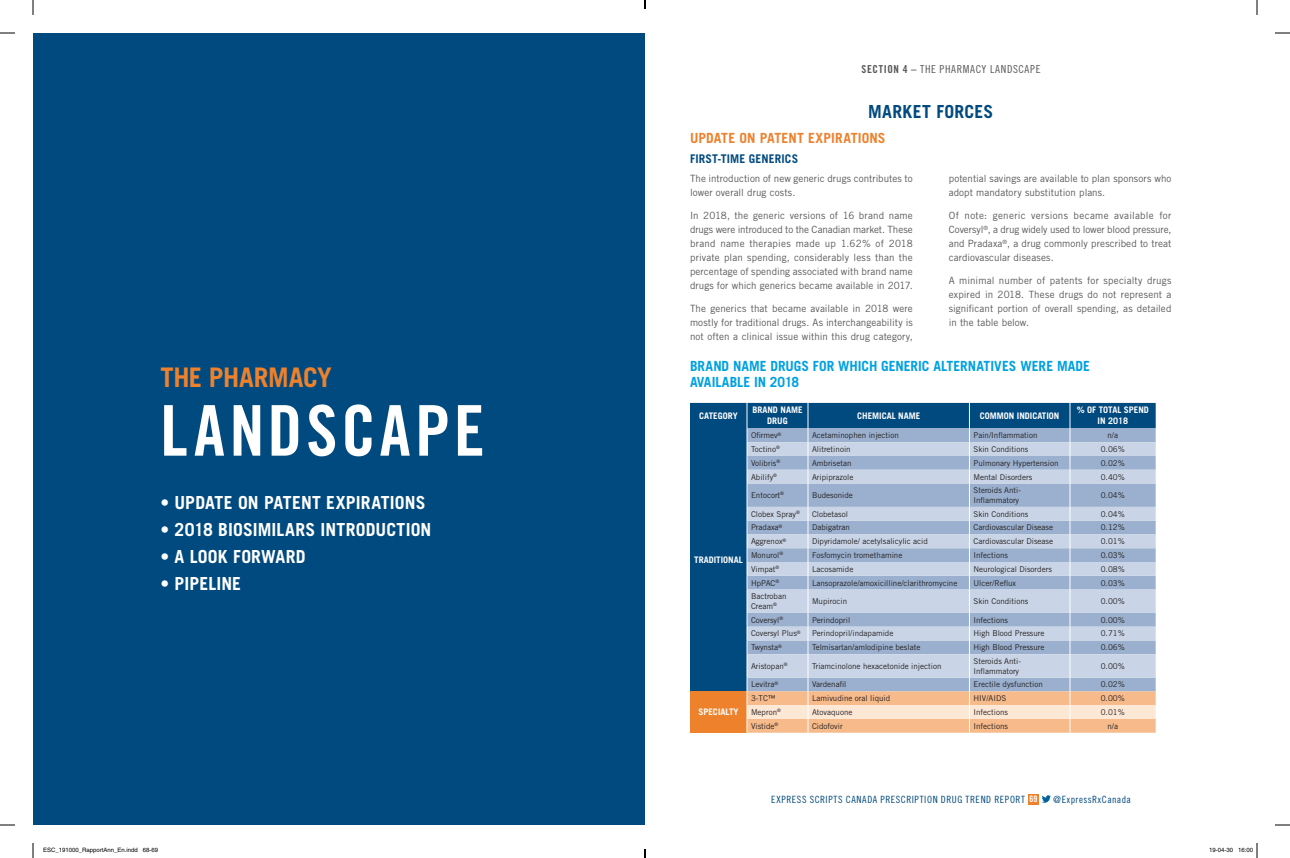
<style>
.page{position:relative;width:1290px;height:858px;background:#fff}
.page>*{position:absolute;margin:0;border:0;box-sizing:border-box;transform-origin:0 0}
.t1{font:70px "Trade Gothic LT Std Bd Cn 20";letter-spacing:.055em;color:#fff}
.t2{font:700 27px "Trade Gothic LT Std";letter-spacing:-.01em;color:#ee812c}
.t3{font:700 18px "Trade Gothic LT Std";letter-spacing:.01em;color:#fff}
.t4{font:700 18px "Trade Gothic LT Std";letter-spacing:.02em;color:#004a7f}
.t5{font:700 14px "Trade Gothic LT Std";letter-spacing:-.005em;color:#00a1e1}
.t6{font:700 14px "Trade Gothic LT Std";letter-spacing:.01em;color:#ee812c}
.t7{font:700 12px "Trade Gothic LT Std";letter-spacing:.01em;color:#004a7f}
.t8{font:11px "Trade Gothic LT Std Cn 18";letter-spacing:.055em;color:#57585a}
.t9{font:10px/14px "Trade Gothic LT Std";letter-spacing:.005em;color:#57585a;text-align:justify}
.t10{font:10px "Trade Gothic LT Std Cn 18";letter-spacing:.055em;color:#004a7f}
.t11{font:700 9px/11px "Trade Gothic LT Std";color:#fff;text-align:center}
.t12{font:8px/9.6px "Trade Gothic LT Std";color:#231f20}
.t13{font:6px "Helvetica";color:#000}
.s1{font-family:"Trade Gothic LT Std Bd Cn 20"}
.s2{font-family:"Trade Gothic LT Std Bd Cn 20";font-size:9px;color:#fff}
</style>
<div class="page">
<div style="left:1028px;top:794px;width:10px;height:10px;background:#ee812c"></div>
<svg style="left:1042px;top:795px;width:9px;height:8px"></svg>
<div style="left:33px;top:33px;width:612px;height:792px;background:#004a7f"></div>
<div style="left:690px;top:403px;width:56px;height:288px;background:#004a7f"></div>
<div style="left:690px;top:691px;width:57px;height:42px;background:#ee812c"></div>
<svg style="left:746px;top:403px;width:410px;height:330px;background:#aebbcc"></svg>
<svg style="left:0;top:32px;width:15px;height:2px"></svg>
<svg style="left:1275px;top:32px;width:15px;height:2px"></svg>
<svg style="left:0;top:824px;width:15px;height:2px"></svg>
<svg style="left:1275px;top:824px;width:15px;height:2px"></svg>
<svg style="left:32px;top:0;width:2px;height:15px"></svg>
<svg style="left:32px;top:843px;width:2px;height:15px"></svg>
<svg style="left:1256px;top:0;width:2px;height:15px"></svg>
<svg style="left:1256px;top:843px;width:2px;height:15px"></svg>
<svg style="left:644px;top:0;width:2px;height:9px"></svg>
<svg style="left:644px;top:849px;width:2px;height:9px"></svg>
<h3 class="t8" style="left:861px;top:63px;width:181px"><span class="s1">SECTION 4 –</span> THE PHARMACY LANDSCAPE</h3>
<h3 class="t4" style="left:868px;top:101px;width:127px">MARKET FORCES</h3>
<h3 class="t6" style="left:690px;top:129px;width:197px">UPDATE ON PATENT EXPIRATIONS</h3>
<h3 class="t7" style="left:690px;top:152px;width:110px">FIRST-TIME GENERICS</h3>
<p class="t9" style="left:690px;top:171px;width:224px">The introduction of new generic drugs contributes to lower overall drug costs.</p>
<p class="t9" style="left:690px;top:208px;width:224px">In 2018, the generic versions of 16 brand name drugs were introduced to the Canadian market. These brand name therapies made up 1.62% of 2018 private plan spending, considerably less than the percentage of spending associated with brand name drugs for which generics became available in 2017.</p>
<p class="t9" style="left:690px;top:301px;width:224px">The generics that became available in 2018 were mostly for traditional drugs. As interchangeability is not often a clinical issue within this drug category,</p>
<p class="t9" style="left:949px;top:171px;width:224px">potential savings are available to plan sponsors who adopt mandatory substitution plans.</p>
<p class="t9" style="left:949px;top:208px;width:224px">Of note: generic versions became available for Coversyl<sup>®</sup>, a drug widely used to lower blood pressure, and Pradaxa<sup>®</sup>, a drug commonly prescribed to treat cardiovascular diseases.</p>
<p class="t9" style="left:949px;top:273px;width:224px">A minimal number of patents for specialty drugs expired in 2018. These drugs do not represent a significant portion of overall spending, as detailed in the table below.</p>
<h3 class="t5" style="left:690px;top:357px;width:402px">BRAND NAME DRUGS FOR WHICH GENERIC ALTERNATIVES WERE MADE</h3>
<h2 class="t2" style="left:160px;top:361px;width:173px">THE PHARMACY</h2>
<h3 class="t5" style="left:690px;top:374px;width:111px">AVAILABLE IN 2018</h3>
<h1 class="t1" style="left:160px;top:388px;width:326px">LANDSCAPE</h1>
<p class="t11" style="left:699px;top:410px;width:40px">CATEGORY</p>
<p class="t11" style="left:752px;top:405px;width:52px">BRAND NAME<br>DRUG</p>
<p class="t11" style="left:857px;top:410px;width:65px">CHEMICAL NAME</p>
<p class="t11" style="left:980px;top:410px;width:81px">COMMON INDICATION</p>
<p class="t11" style="left:1077px;top:405px;width:74px">% OF TOTAL SPEND<br>IN 2018</p>
<p class="t12" style="left:751px;top:430px;width:32px">Ofirmev<sup>®</sup></p>
<p class="t12" style="left:812px;top:430px;width:88px">Acetaminophen injection</p>
<p class="t12" style="left:973px;top:430px;width:66px">Pain/Inflammation</p>
<p class="t12" style="left:1108px;top:430px;width:12px">n/a</p>
<p class="t12" style="left:751px;top:444px;width:30px">Toctino<sup>®</sup></p>
<p class="t12" style="left:812px;top:444px;width:40px">Alitretinoin</p>
<p class="t12" style="left:973px;top:444px;width:56px">Skin Conditions</p>
<p class="t12" style="left:1101px;top:444px;width:26px">0.06%</p>
<p class="t12" style="left:751px;top:458px;width:31px">Volibris<sup>®</sup></p>
<p class="t12" style="left:812px;top:458px;width:41px">Ambrisetan</p>
<p class="t12" style="left:973px;top:458px;width:87px">Pulmonary Hypertension</p>
<p class="t12" style="left:1101px;top:458px;width:26px">0.02%</p>
<p class="t12" style="left:751px;top:472px;width:27px">Abilify<sup>®</sup></p>
<p class="t12" style="left:812px;top:472px;width:43px">Aripiprazole</p>
<p class="t12" style="left:973px;top:472px;width:60px">Mental Disorders</p>
<p class="t12" style="left:1101px;top:472px;width:26px">0.40%</p>
<p class="t12" style="left:751px;top:490px;width:35px">Entocort<sup>®</sup></p>
<p class="t12" style="left:812px;top:490px;width:42px">Budesonide</p>
<p class="t12" style="left:973px;top:486px;width:49px">Steroids Anti-<br>Inflammatory</p>
<p class="t12" style="left:1101px;top:490px;width:26px">0.04%</p>
<p class="t12" style="left:751px;top:509px;width:50px">Clobex Spray<sup>®</sup></p>
<p class="t12" style="left:812px;top:509px;width:37px">Clobetasol</p>
<p class="t12" style="left:973px;top:509px;width:56px">Skin Conditions</p>
<p class="t12" style="left:1101px;top:509px;width:26px">0.04%</p>
<p class="t12" style="left:751px;top:523px;width:33px">Pradaxa<sup>®</sup></p>
<p class="t12" style="left:812px;top:523px;width:39px">Dabigatran</p>
<p class="t12" style="left:973px;top:523px;width:81px">Cardiovascular Disease</p>
<p class="t12" style="left:1101px;top:523px;width:26px">0.12%</p>
<p class="t12" style="left:751px;top:536px;width:37px">Aggrenox<sup>®</sup></p>
<p class="t12" style="left:812px;top:536px;width:117px">Dipyridamole/ acetylsalicylic acid</p>
<p class="t12" style="left:973px;top:536px;width:81px">Cardiovascular Disease</p>
<p class="t12" style="left:1101px;top:536px;width:26px">0.01%</p>
<p class="t12" style="left:751px;top:550px;width:34px">Monurol<sup>®</sup></p>
<p class="t12" style="left:812px;top:550px;width:92px">Fosfomycin tromethamine</p>
<p class="t12" style="left:973px;top:550px;width:36px">Infections</p>
<p class="t12" style="left:1101px;top:550px;width:26px">0.03%</p>
<p class="t12" style="left:751px;top:564px;width:30px">Vimpat<sup>®</sup></p>
<p class="t12" style="left:812px;top:564px;width:43px">Lacosamide</p>
<p class="t12" style="left:973px;top:564px;width:80px">Neurological Disorders</p>
<p class="t12" style="left:1101px;top:564px;width:26px">0.08%</p>
<p class="t12" style="left:751px;top:578px;width:30px">HpPAC<sup>®</sup></p>
<p class="t12" style="left:812px;top:578px;width:147px">Lansoprazole/amoxicilline/clarithromycine</p>
<p class="t12" style="left:973px;top:578px;width:44px">Ulcer/Reflux</p>
<p class="t12" style="left:1101px;top:578px;width:26px">0.03%</p>
<p class="t12" style="left:751px;top:592px;width:37px">Bactroban<br>Cream<sup>®</sup></p>
<p class="t12" style="left:812px;top:596px;width:37px">Mupirocin</p>
<p class="t12" style="left:973px;top:596px;width:56px">Skin Conditions</p>
<p class="t12" style="left:1101px;top:596px;width:26px">0.00%</p>
<p class="t12" style="left:751px;top:615px;width:34px">Coversyl<sup>®</sup></p>
<p class="t12" style="left:812px;top:615px;width:40px">Perindopril</p>
<p class="t12" style="left:973px;top:615px;width:36px">Infections</p>
<p class="t12" style="left:1101px;top:615px;width:26px">0.00%</p>
<p class="t12" style="left:751px;top:629px;width:51px">Coversyl Plus<sup>®</sup></p>
<p class="t12" style="left:812px;top:629px;width:83px">Perindopril/indapamide</p>
<p class="t12" style="left:973px;top:629px;width:73px">High Blood Pressure</p>
<p class="t12" style="left:1101px;top:629px;width:26px">0.71%</p>
<p class="t12" style="left:751px;top:643px;width:32px">Twynsta<sup>®</sup></p>
<p class="t12" style="left:812px;top:643px;width:110px">Telmisartan/amlodipine beslate</p>
<p class="t12" style="left:973px;top:643px;width:73px">High Blood Pressure</p>
<p class="t12" style="left:1101px;top:643px;width:26px">0.06%</p>
<p class="t12" style="left:751px;top:661px;width:38px">Aristopan<sup>®</sup></p>
<p class="t12" style="left:812px;top:661px;width:131px">Triamcinolone hexacetonide injection</p>
<p class="t12" style="left:973px;top:656px;width:49px">Steroids Anti-<br>Inflammatory</p>
<p class="t12" style="left:1101px;top:661px;width:26px">0.00%</p>
<p class="t12" style="left:751px;top:680px;width:29px">Levitra<sup>®</sup></p>
<p class="t12" style="left:812px;top:680px;width:36px">Vardenafil</p>
<p class="t12" style="left:973px;top:680px;width:71px">Erectile dysfunction</p>
<p class="t12" style="left:1101px;top:680px;width:26px">0.02%</p>
<h3 class="t3" style="left:160px;top:492px;width:267px">• UPDATE ON PATENT EXPIRATIONS</h3>
<h3 class="t3" style="left:160px;top:519px;width:273px">• 2018 BIOSIMILARS INTRODUCTION</h3>
<h3 class="t3" style="left:160px;top:546px;width:147px">• A LOOK FORWARD</h3>
<h3 class="t3" style="left:160px;top:573px;width:82px">• PIPELINE</h3>
<p class="t11" style="left:694px;top:554px;width:50px">TRADITIONAL</p>
<p class="t11" style="left:698px;top:706px;width:42px">SPECIALTY</p>
<p class="t12" style="left:751px;top:693px;width:26px">3-TC™</p>
<p class="t12" style="left:812px;top:693px;width:80px">Lamivudine oral liquid</p>
<p class="t12" style="left:973px;top:693px;width:34px">HIV/AIDS</p>
<p class="t12" style="left:1101px;top:693px;width:26px">0.00%</p>
<p class="t12" style="left:751px;top:707px;width:31px">Mepron<sup>®</sup></p>
<p class="t12" style="left:812px;top:707px;width:42px">Atovaquone</p>
<p class="t12" style="left:973px;top:707px;width:36px">Infections</p>
<p class="t12" style="left:1101px;top:707px;width:26px">0.01%</p>
<p class="t12" style="left:751px;top:721px;width:29px">Vistide<sup>®</sup></p>
<p class="t12" style="left:812px;top:721px;width:32px">Cidofovir</p>
<p class="t12" style="left:973px;top:721px;width:36px">Infections</p>
<p class="t12" style="left:1108px;top:721px;width:12px">n/a</p>
<p class="t10" style="left:771px;top:793px;width:268px">EXPRESS SCRIPTS CANADA PRESCRIPTION DRUG TREND REPORT <span class="s2">69</span></p>
<p class="t10" style="left:1053px;top:793px;width:79px">@ExpressRxCanada</p>
<p class="t13" style="left:43px;top:846px;width:117px">ESC_191000_RapportAnn_En.indd 68-69</p>
<p class="t13" style="left:1209px;top:846px;width:46px">19-04-30 16:00</p>
</div>
